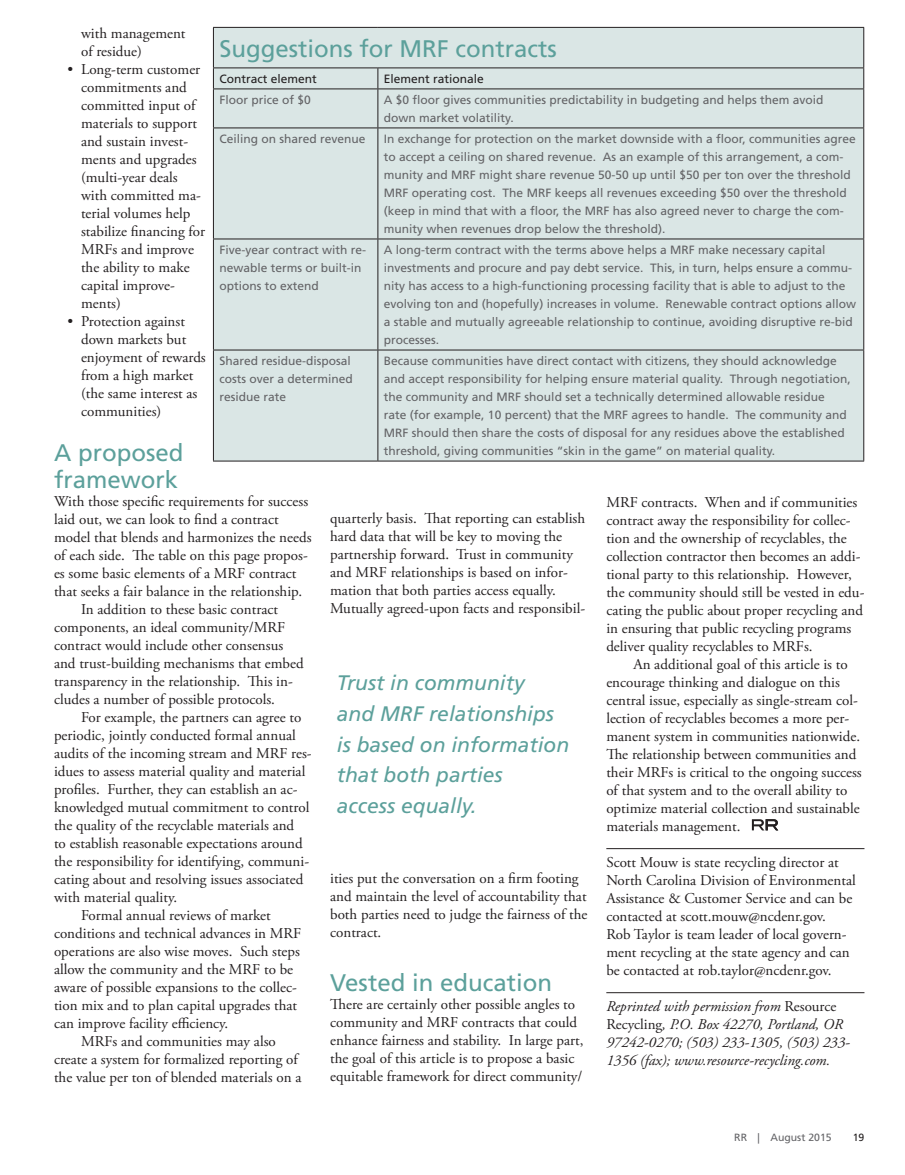
<style>
.page{position:relative;width:905px;height:1175px;background:#fff}
.page>*{position:absolute;margin:0;border:0;box-sizing:border-box;transform-origin:0 0}
.subhead_table_title{font:24px/27px "Frutiger LT Std";color:#5ca09b}
.Pull_quote{font:italic 21px/30.6px "Frutiger LT Std";color:#5ca09b}
.indented_para{font:15px/18px "Adobe Garamond Pro";color:#231f20}
.no_indent_para{font:15px/18px "Adobe Garamond Pro";color:#231f20}
.bio_w_rule{font:15px/18px "Adobe Garamond Pro";color:#231f20}
.bio_w_rule-2{font:italic 15px/18px "Adobe Garamond Pro";color:#231f20}
.Sidebar_8_12F55_gray{font:12px/18px "Frutiger LT Std";color:#636366}
.Sidebar_black{font:12px "Frutiger LT Std";color:#231f20}
.t1{font:10.5px "Frutiger LT Std";color:#636366}
.t2{font:10.5px "Frutiger LT Std";color:#231f20}
.s1{font-style:normal}
</style>
<div class="page">
<hr style="left:606px;top:848px;width:258px;height:1px;background:#231f20">
<hr style="left:606px;top:992px;width:258px;height:1px;background:#231f20">
<svg style="left:751px;top:819px;width:27px;height:11px"></svg>
<div style="left:214px;top:28px;width:649px;height:432px;background:#dae6e5"></div>
<hr style="left:213px;top:27px;width:165px;height:1px;background:#231f20">
<hr style="left:213px;top:28px;width:1px;height:40px;background:#231f20">
<hr style="left:378px;top:27px;width:486px;height:1px;background:#231f20">
<hr style="left:863px;top:28px;width:1px;height:40px;background:#231f20">
<hr style="left:213px;top:68px;width:165px;height:1px;background:#231f20">
<svg style="left:213px;top:68px;width:1px;height:20px"></svg>
<hr style="left:378px;top:68px;width:486px;height:1px;background:#231f20">
<svg style="left:377px;top:68px;width:1px;height:20px"></svg>
<svg style="left:863px;top:68px;width:1px;height:20px"></svg>
<hr style="left:213px;top:88px;width:165px;height:1px;background:#231f20">
<hr style="left:213px;top:89px;width:1px;height:39px;background:#231f20">
<hr style="left:378px;top:88px;width:486px;height:1px;background:#231f20">
<hr style="left:377px;top:89px;width:1px;height:39px;background:#231f20">
<hr style="left:863px;top:89px;width:1px;height:39px;background:#231f20">
<hr style="left:213px;top:128px;width:165px;height:1px;background:#231f20">
<hr style="left:213px;top:128px;width:1px;height:110px;background:#231f20">
<hr style="left:378px;top:128px;width:486px;height:1px;background:#231f20">
<hr style="left:377px;top:128px;width:1px;height:110px;background:#231f20">
<hr style="left:863px;top:128px;width:1px;height:110px;background:#231f20">
<hr style="left:213px;top:238px;width:165px;height:1px;background:#231f20">
<hr style="left:213px;top:239px;width:1px;height:111px;background:#231f20">
<hr style="left:378px;top:238px;width:486px;height:1px;background:#231f20">
<hr style="left:377px;top:239px;width:1px;height:111px;background:#231f20">
<hr style="left:863px;top:239px;width:1px;height:111px;background:#231f20">
<hr style="left:213px;top:350px;width:165px;height:1px;background:#231f20">
<hr style="left:213px;top:350px;width:1px;height:110px;background:#231f20">
<hr style="left:378px;top:350px;width:486px;height:1px;background:#231f20">
<hr style="left:377px;top:350px;width:1px;height:110px;background:#231f20">
<hr style="left:863px;top:350px;width:1px;height:110px;background:#231f20">
<hr style="left:213px;top:460px;width:165px;height:1px;background:#231f20">
<hr style="left:378px;top:460px;width:486px;height:1px;background:#231f20">
<p class="indented_para" style="left:81px;top:25px;width:106px">with management of residue)</p>
<p class="indented_para" style="left:81px;top:61px;width:126px;text-indent:-14px">• Long-term customer commitments and committed input of materials to support and sustain invest&shy;ments and upgrades (multi-year deals with committed ma&shy;terial volumes help stabilize financing for<br>MRFs and improve the ability to make capital improve&shy;ments)</p>
<p class="indented_para" style="left:81px;top:313px;width:126px;text-indent:-14px">• Protection against down markets but enjoyment of rewards from a high market (the same interest as communities)</p>
<p class="subhead_table_title" style="left:54px;top:439px;width:131px">A proposed framework</p>
<p class="no_indent_para" style="left:54px;top:493px;width:259px">With those specific requirements for success laid out, we can look to find a contract model that blends and harmonizes the needs of each side. The table on this page propos&shy;es some basic elements of a MRF contract that seeks a fair balance in the relationship.</p>
<p class="indented_para" style="left:54px;top:601px;width:251px;text-indent:27px">In addition to these basic contract components, an ideal community/MRF contract would include other consensus and trust-building mechanisms that embed transparency in the relationship. This in&shy;cludes a number of possible protocols.</p>
<p class="indented_para" style="left:54px;top:709px;width:259px;text-indent:27px">For example, the partners can agree to periodic, jointly conducted formal annual audits of the incoming stream and MRF res&shy;idues to assess material quality and material profiles. Further, they can establish an ac&shy;knowledged mutual commitment to control the quality of the recyclable materials and<br>to establish reasonable expectations around the responsibility for identifying, communi&shy;cating about and resolving issues associated with material quality.</p>
<p class="indented_para" style="left:54px;top:907px;width:249px;text-indent:27px">Formal annual reviews of market conditions and technical advances in MRF operations are also wise moves. Such steps allow the community and the MRF to be aware of possible expansions to the collec&shy;tion mix and to plan capital upgrades that can improve facility efficiency.</p>
<p class="indented_para" style="left:54px;top:1033px;width:249px;text-align:center">MRFs and communities may also<br>create a system for formalized reporting of the value per ton of blended materials on a</p>
<p class="subhead_table_title" style="left:219px;top:35px;width:339px">Suggestions for MRF contracts</p>
<p class="Sidebar_black" style="left:219px;top:72px;width:99px">Contract element</p>
<p class="Sidebar_black" style="left:384px;top:72px;width:102px">Element rationale</p>
<p class="Sidebar_8_12F55_gray" style="left:219px;top:91px;width:93px">Floor price of $0</p>
<p class="Sidebar_8_12F55_gray" style="left:384px;top:91px;width:441px">A $0 floor gives communities predictability in budgeting and helps them avoid down market volatility.</p>
<p class="Sidebar_8_12F55_gray" style="left:219px;top:130px;width:148px">Ceiling on shared revenue</p>
<p class="Sidebar_8_12F55_gray" style="left:384px;top:130px;width:473px">In exchange for protection on the market downside with a floor, communities agree to accept a ceiling on shared revenue. As an example of this arrangement, a com&shy;munity and MRF might share revenue 50-50 up until $50 per ton over the threshold MRF operating cost. The MRF keeps all revenues exceeding $50 over the threshold (keep in mind that with a floor, the MRF has also agreed never to charge the com&shy;munity when revenues drop below the threshold).</p>
<p class="Sidebar_8_12F55_gray" style="left:219px;top:241px;width:148px">Five-year contract with re&shy;newable terms or built-in options to extend</p>
<p class="Sidebar_8_12F55_gray" style="left:384px;top:241px;width:474px">A long-term contract with the terms above helps a MRF make necessary capital investments and procure and pay debt service. This, in turn, helps ensure a commu&shy;nity has access to a high-functioning processing facility that is able to adjust to the evolving ton and (hopefully) increases in volume. Renewable contract options allow a stable and mutually agreeable relationship to continue, avoiding disruptive re-bid processes.</p>
<p class="Sidebar_8_12F55_gray" style="left:219px;top:352px;width:135px">Shared residue-disposal costs over a determined residue rate</p>
<p class="Sidebar_8_12F55_gray" style="left:384px;top:352px;width:468px">Because communities have direct contact with citizens, they should acknowledge and accept responsibility for helping ensure material quality. Through negotiation, the community and MRF should set a technically determined allowable residue<br>rate (for example, 10 percent) that the MRF agrees to handle. The community and MRF should then share the costs of disposal for any residues above the established threshold, giving communities “skin in the game” on material quality.</p>
<p class="no_indent_para" style="left:606px;top:493px;width:259px">MRF contracts. When and if communities contract away the responsibility for collec&shy;tion and the ownership of recyclables, the collection contractor then becomes an addi&shy;tional party to this relationship. However, the community should still be vested in edu&shy;cating the public about proper recycling and in ensuring that public recycling programs deliver quality recyclables to MRFs.</p>
<p class="indented_para" style="left:606px;top:655px;width:257px;text-indent:27px">An additional goal of this article is to encourage thinking and dialogue on this central issue, especially as single-stream col&shy;lection of recyclables becomes a more per&shy;manent system in communities nationwide.<br>The relationship between communities and their MRFs is critical to the ongoing success of that system and to the overall ability to optimize material collection and sustainable materials management.</p>
<p class="bio_w_rule" style="left:606px;top:853px;width:251px">Scott Mouw is state recycling director at North Carolina Division of Environmental Assistance &amp; Customer Service and can be contacted at scott.mouw@ncdenr.gov.<br>Rob Taylor is team leader of local govern&shy;ment recycling at the state agency and can be contacted at rob.taylor@ncdenr.gov.</p>
<p class="bio_w_rule-2" style="left:606px;top:997px;width:245px">Reprinted with permission from <span class="s1">Resource Recycling</span>, P.O. Box 42270, Portland, OR 97242-0270; (503) 233-1305, (503) 233- 1356 (fax); www.resource-recycling.com.</p>
<p class="indented_para" style="left:330px;top:509px;width:256px">quarterly basis. That reporting can establish hard data that will be key to moving the partnership forward. Trust in community and MRF relationships is based on infor&shy;mation that both parties access equally.<br>Mutually agreed-upon facts and responsibil-</p>
<p class="Pull_quote" style="left:337px;top:668px;width:234px">Trust in community<br>and MRF relationships is based on information that both parties<br>access equally.</p>
<p class="indented_para" style="left:330px;top:869px;width:259px">ities put the conversation on a firm footing and maintain the level of accountability that both parties need to judge the fairness of the contract.</p>
<p class="subhead_table_title" style="left:330px;top:969px;width:223px">Vested in education</p>
<p class="no_indent_para" style="left:330px;top:995px;width:255px">There are certainly other possible angles to community and MRF contracts that could enhance fairness and stability. In large part, the goal of this article is to propose a basic equitable framework for direct community/</p>
<p class="t1" style="left:734px;top:1130px;width:99px">RR | August 2015</p>
<p class="t2" style="left:852px;top:1130px;width:13px">19</p>
</div>
